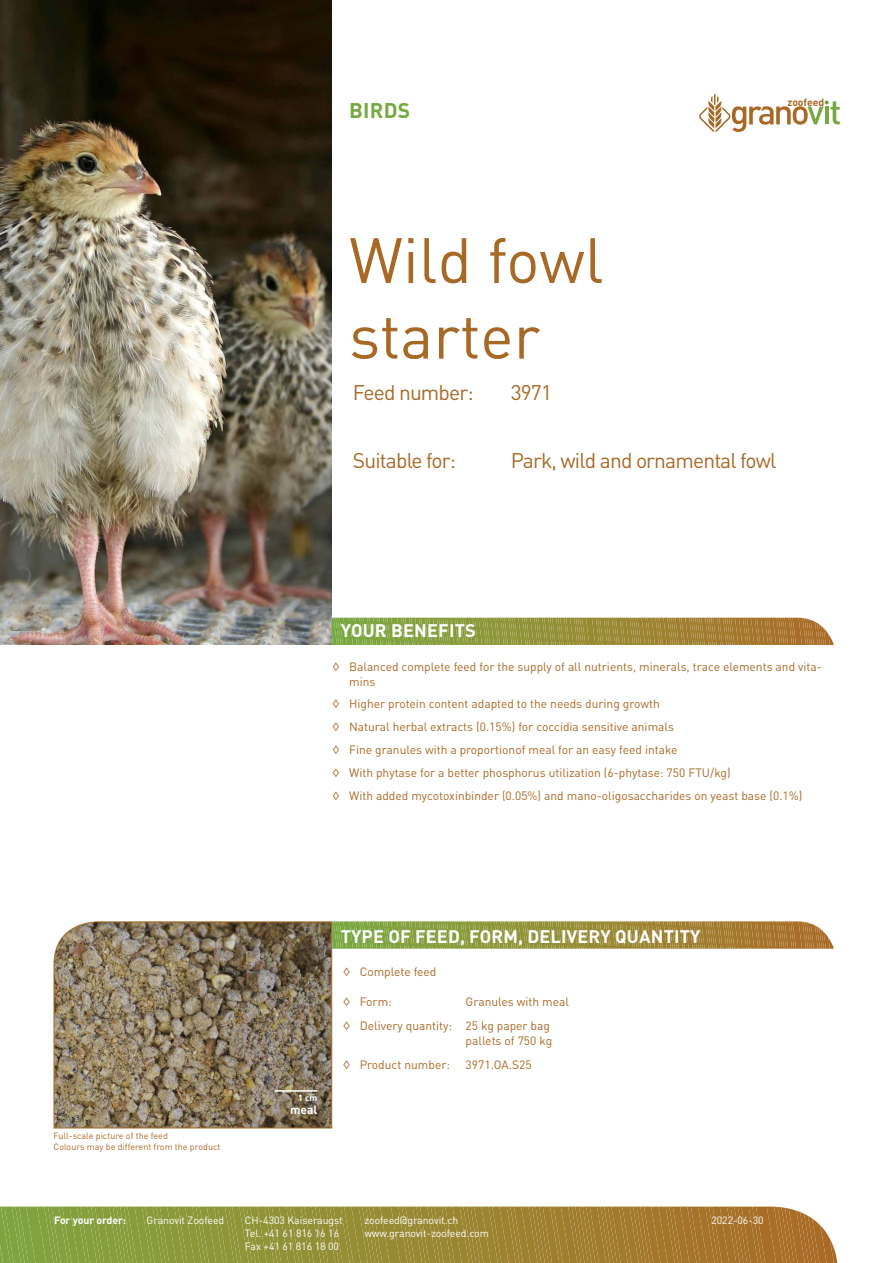
<style>
.page{position:relative;width:893px;height:1263px;background:#fff}
.page>*{position:absolute;margin:0;border:0;box-sizing:border-box;transform-origin:0 0}
.Protector_Zoofeed_Ca{font:63px/75.6px "DIN Pro";color:#a96926}
.Protector_Zoofeed_Ca-2{font:21px "DIN Pro";letter-spacing:-.04em;color:#a96926}
._2_Produktblätter_Ti{font:700 21px "DIN Pro";letter-spacing:.01em;color:#77a942}
.t1{font:700 18px "DIN Pro";letter-spacing:.01em;color:#fff}
.Protector_Zoofeed_Ca-3{font:12px/14.4px "DIN Pro";color:#a96926}
.Protector_Zoofeed_Ca-4{font:700 12px "DIN Pro";color:#fff}
.t2{font:10.5px/12.6px "DIN Pro";letter-spacing:-.005em;color:#fff}
.t3{font:700 10.5px "DIN Pro";letter-spacing:-.005em;color:#fff}
.t4{font:700 10.35px "DIN Pro";color:#a96926}
.Protector_Zoofeed_Ca-5{font:9px "DIN Pro";color:#a96926}
.t5{font:700 9px "DIN Pro";color:#fff}
</style>
<div class="page">
<img style="left:53px;top:921px;width:279px;height:208px">
<hr style="left:275px;top:1090px;width:42px;height:2px;background:#fff">
<img style="left:0;top:0;width:332px;height:645px">
<svg style="left:332px;top:921px;width:502px;height:28px;background:#9e9647"></svg>
<svg style="left:332px;top:618px;width:502px;height:27px;background:#9c9343"></svg>
<svg style="left:699px;top:94px;width:141px;height:38px"></svg>
<svg style="left:0;top:1206px;width:838px;height:57px;background:#9d8f3e"></svg>
<p class="_2_Produktblätter_Ti" style="left:349px;top:96px;width:63px">BIRDS</p>
<p class="t4" style="left:787px;top:95px;width:38px">zoofeed</p>
<p class="Protector_Zoofeed_Ca" style="left:349px;top:220px;width:256px">Wild fowl starter</p>
<p class="Protector_Zoofeed_Ca-2" style="left:353px;top:378px;width:122px">Feed number:</p>
<p class="Protector_Zoofeed_Ca-2" style="left:511px;top:378px;width:43px">3971</p>
<p class="Protector_Zoofeed_Ca-2" style="left:353px;top:446px;width:105px">Suitable for:</p>
<p class="Protector_Zoofeed_Ca-2" style="left:511px;top:446px;width:267px">Park, wild and ornamental fowl</p>
<p class="t1" style="left:341px;top:619px;width:137px">YOUR BENEFITS</p>
<p class="Protector_Zoofeed_Ca-3" style="left:349px;top:659px;width:474px;text-indent:-17px">◊ Balanced complete feed for the supply of all nutrients, minerals, trace elements and vita&shy;mins</p>
<p class="Protector_Zoofeed_Ca-3" style="left:332px;top:696px;width:329px">◊ Higher protein content adapted to the needs during growth</p>
<p class="Protector_Zoofeed_Ca-3" style="left:332px;top:719px;width:343px">◊ Natural herbal extracts (0.15%) for coccidia sensitive animals</p>
<p class="Protector_Zoofeed_Ca-3" style="left:332px;top:742px;width:347px">◊ Fine granules with a proportionof meal for an easy feed intake</p>
<p class="Protector_Zoofeed_Ca-3" style="left:332px;top:765px;width:400px">◊ With phytase for a better phosphorus utilization (6-phytase: 750 FTU/kg)</p>
<p class="Protector_Zoofeed_Ca-3" style="left:332px;top:788px;width:472px">◊ With added mycotoxinbinder (0.05%) and mano-oligosaccharides on yeast base (0.1%)</p>
<p class="t1" style="left:341px;top:924px;width:361px">TYPE OF FEED, FORM, DELIVERY QUANTITY</p>
<p class="Protector_Zoofeed_Ca-5" style="left:54px;top:1129px;width:116px">Full-scale picture of the feed</p>
<p class="Protector_Zoofeed_Ca-5" style="left:54px;top:1140px;width:168px">Colours may be different from the product</p>
<p class="t5" style="left:298px;top:1091px;width:21px">1 cm</p>
<p class="Protector_Zoofeed_Ca-4" style="left:290px;top:1101px;width:29px">meal</p>
<p class="Protector_Zoofeed_Ca-3" style="left:343px;top:964px;width:95px">◊ Complete feed</p>
<p class="Protector_Zoofeed_Ca-3" style="left:343px;top:993px;width:51px">◊ Form:</p>
<p class="Protector_Zoofeed_Ca-3" style="left:466px;top:993px;width:105px">Granules with meal</p>
<p class="Protector_Zoofeed_Ca-3" style="left:343px;top:1018px;width:111px">◊ Delivery quantity:</p>
<p class="Protector_Zoofeed_Ca-3" style="left:466px;top:1018px;width:88px">25 kg paper bag pallets of 750 kg</p>
<p class="Protector_Zoofeed_Ca-3" style="left:343px;top:1057px;width:109px">◊ Product number:</p>
<p class="Protector_Zoofeed_Ca-3" style="left:466px;top:1057px;width:68px">3971.OA.S25</p>
<p class="t3" style="left:54px;top:1213px;width:73px">For your order:</p>
<p class="t2" style="left:147px;top:1214px;width:79px">Granovit Zoofeed</p>
<p class="t2" style="left:245px;top:1214px;width:99px">CH-4303 Kaiseraugst</p>
<p class="t2" style="left:711px;top:1214px;width:54px">2022-06-30</p>
<p class="t2" style="left:245px;top:1226px;width:96px">Tel. +41 61 816 16 16<br>Fax +41 61 816 18 00</p>
<p class="t2" style="left:364px;top:1214px;width:126px">zoofeed@granovit.ch www.granovit-zoofeed.com</p>
</div>
